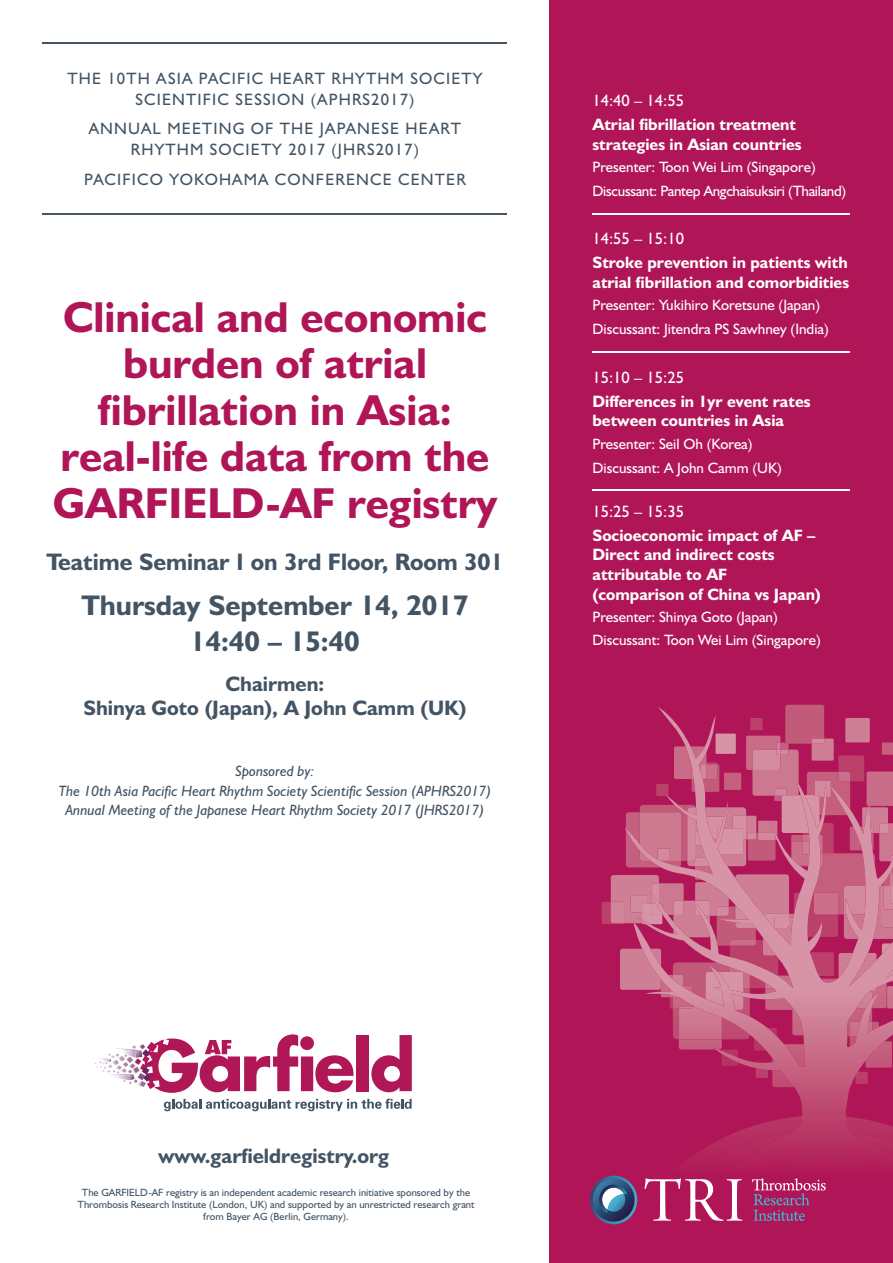
<style>
.page{position:relative;width:893px;height:1263px;background:#fff}
.page>*{position:absolute;margin:0;border:0;box-sizing:border-box;transform-origin:0 0}
.t1{font:700 43.5px/46.5px "Humanist 521 BT";color:#b01657;text-align:center}
.t2{font:700 28.5px/36px "Humanist 521 BT";color:#435464;text-align:center}
.t3{font:700 24px "Humanist 521 BT";color:#435464}
.t4{font:700 21px/24px "Humanist 521 BT";color:#435464;text-align:center}
.t5{font:700 16.5px/19.8px "Humanist 521 BT";color:#fff}
.t6{font:16.5px/21px "Humanist 521 BT";letter-spacing:.07em;color:#435464;text-align:center}
.t7{font:16.5px "Humanist 521 BT";color:#fff}
.t8{font:15px/24px "Humanist 521 BT";color:#fff}
.t9{font:italic 15px/19.5px "Humanist 521 BT";color:#435464;text-align:center}
.t10{font:15px/24px "Humanist 521 BT";letter-spacing:-.02em;color:#fff}
.t11{font:10.5px/12px "Humanist 521 BT";color:#435464;text-align:center}
</style>
<div class="page">
<div style="left:550px;top:0;width:343px;height:1263px;background:#b01657"></div>
<svg style="left:94px;top:1034px;width:318px;height:77px"></svg>
<hr style="left:592px;top:213px;width:258px;height:2px;background:#fff">
<hr style="left:592px;top:351px;width:258px;height:2px;background:#fff">
<hr style="left:592px;top:490px;width:258px;height:1px;background:#fff">
<svg style="left:602px;top:705px;width:291px;height:382px"></svg>
<svg style="left:644px;top:1116px;width:249px;height:105px"></svg>
<svg style="left:590px;top:1175px;width:47px;height:49px"></svg>
<hr style="left:43px;top:213px;width:464px;height:2px;background:#435464">
<hr style="left:43px;top:43px;width:464px;height:1px;background:#435464">
<p class="t6" style="left:67px;top:67px;width:416px">THE 10TH ASIA PACIFIC HEART RHYTHM SOCIETY<br>SCIENTIFIC SESSION (APHRS2017)</p>
<p class="t6" style="left:89px;top:118px;width:374px">ANNUAL MEETING OF THE JAPANESE HEART<br>RHYTHM SOCIETY 2017 (JHRS2017)</p>
<p class="t6" style="left:84px;top:169px;width:383px">PACIFICO YOKOHAMA CONFERENCE CENTER</p>
<h1 class="t1" style="left:53px;top:292px;width:446px">Clinical and economic burden of atrial fibrillation in Asia: real-life data from the<br>GARFIELD-AF registry</h1>
<h3 class="t3" style="left:46px;top:547px;width:459px">Teatime Seminar 1 on 3rd Floor, Room 301</h3>
<h2 class="t2" style="left:81px;top:586px;width:389px">Thursday September 14, 2017<br>14:40 – 15:40</h2>
<p class="t4" style="left:83px;top:671px;width:384px">Chairmen:<br>Shinya Goto (Japan), A John Camm (UK)</p>
<p class="t9" style="left:58px;top:761px;width:435px">Sponsored by:<br>The 10th Asia Pacific Heart Rhythm Society Scientific Session (APHRS2017)<br>Annual Meeting of the Japanese Heart Rhythm Society 2017 (JHRS2017)</p>
<p class="t7" style="left:592px;top:90px;width:93px">14:40 – 14:55</p>
<p class="t5" style="left:592px;top:114px;width:211px">Atrial fibrillation treatment strategies in Asian countries</p>
<p class="t10" style="left:592px;top:155px;width:255px">Presenter: Toon Wei Lim (Singapore)<br>Discussant: Pantep Angchaisuksiri (Thailand)</p>
<p class="t7" style="left:592px;top:228px;width:93px">14:55 – 15:10</p>
<p class="t5" style="left:592px;top:252px;width:258px">Stroke prevention in patients with atrial fibrillation and comorbidities</p>
<p class="t8" style="left:592px;top:293px;width:238px">Presenter: Yukihiro Koretsune (Japan)<br>Discussant: Jitendra PS Sawhney (India)</p>
<p class="t7" style="left:592px;top:367px;width:93px">15:10 – 15:25</p>
<p class="t5" style="left:592px;top:391px;width:220px">Differences in 1yr event rates between countries in Asia</p>
<p class="t8" style="left:592px;top:431px;width:191px">Presenter: Seil Oh (Korea)<br>Discussant: A John Camm (UK)</p>
<p class="t7" style="left:592px;top:501px;width:93px">15:25 – 15:35</p>
<p class="t5" style="left:592px;top:525px;width:230px">Socioeconomic impact of AF –<br>Direct and indirect costs attributable to AF (comparison of China vs Japan)</p>
<p class="t8" style="left:592px;top:606px;width:230px;line-height:22.2px">Presenter: Shinya Goto (Japan)<br>Discussant: Toon Wei Lim (Singapore)</p>
<p class="t4" style="left:158px;top:1144px;width:232px">www.garfieldregistry.org</p>
<p class="t11" style="left:78px;top:1186px;width:398px">The GARFIELD-AF registry is an independent academic research initiative sponsored by the<br>Thrombosis Research Institute (London, UK) and supported by an unrestricted research grant from Bayer AG (Berlin, Germany).</p>
</div>
